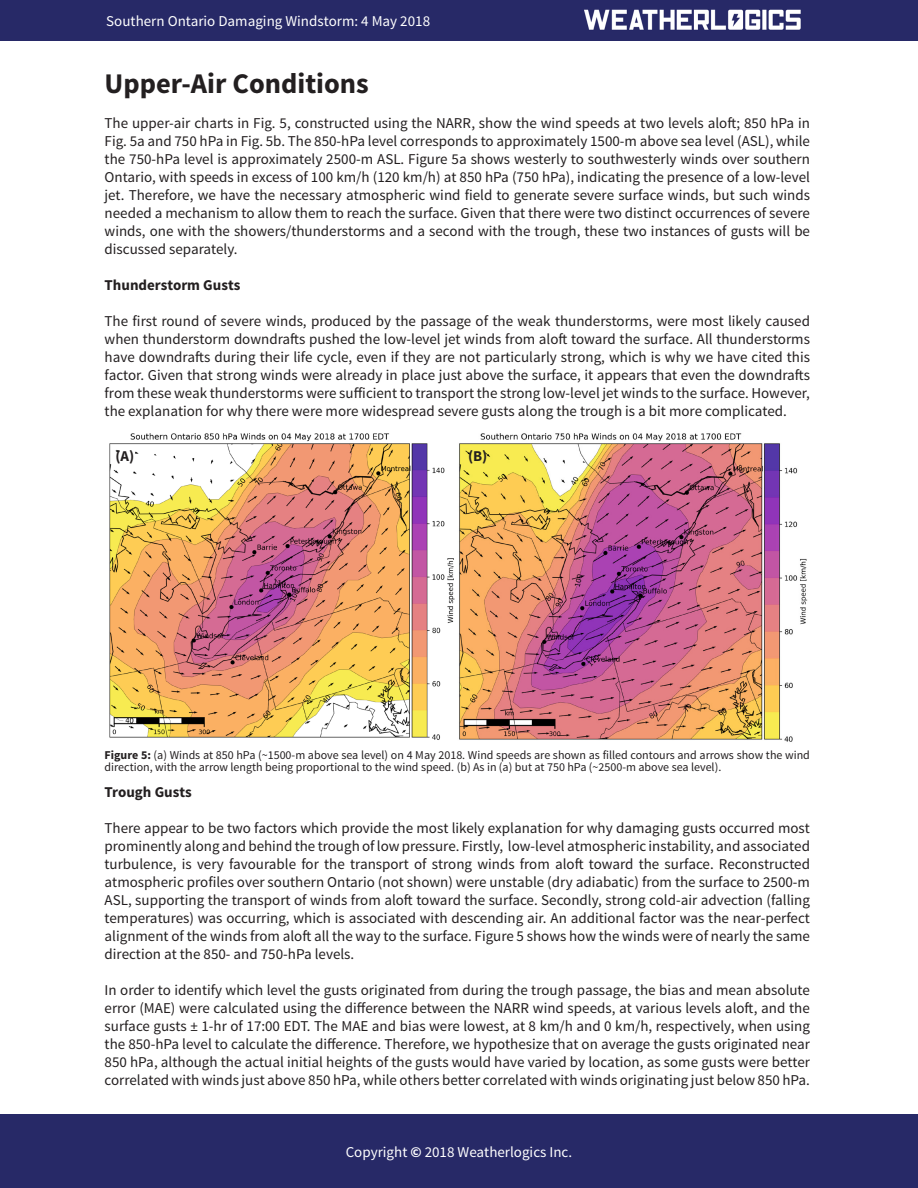
<style>
.page{position:relative;width:918px;height:1188px;background:#fff}
.page>*{position:absolute;margin:0;border:0;box-sizing:border-box;transform-origin:0 0}
.Small_Type{font:700 28.5px "Source Sans Pro";color:#231f20}
.Small_Type-2{font:15px/18px "Source Sans Pro";color:#231f20;text-align:justify}
.Small_Type-3{font:15px "Source Sans Pro";color:#fff}
.Small_Type-4{font:700 15px "Source Sans Pro";color:#231f20}
.Small_Type-5{font:12px/12px "Source Sans Pro";color:#231f20}
.s1{font-weight:700}
</style>
<div class="page">
<div style="left:0;top:1115px;width:918px;height:73px;background:#272967"></div>
<div style="left:0;top:0;width:918px;height:40px;background:#272967"></div>
<img style="left:584px;top:9px;width:217px;height:21px">
<img style="left:109px;top:433px;width:699px;height:309px">
<p class="Small_Type-3" style="left:106px;top:12px;width:325px">Southern Ontario Damaging Windstorm: 4 May 2018</p>
<p class="Small_Type" style="left:105px;top:66px;width:266px">Upper-Air Conditions</p>
<p class="Small_Type-2" style="left:105px;top:115px;width:707px">The upper-air charts in Fig. 5, constructed using the NARR, show the wind speeds at two levels aloft; 850 hPa in Fig. 5a and 750 hPa in Fig. 5b. The 850-hPa level corresponds to approximately 1500-m above sea level (ASL), while the 750-hPa level is approximately 2500-m ASL. Figure 5a shows westerly to southwesterly winds over southern Ontario, with speeds in excess of 100 km/h (120 km/h) at 850 hPa (750 hPa), indicating the presence of a low-level jet. Therefore, we have the necessary atmospheric wind field to generate severe surface winds, but such winds needed a mechanism to allow them to reach the surface. Given that there were two distinct occurrences of severe winds, one with the showers/thunderstorms and a second with the trough, these two instances of gusts will be discussed separately.</p>
<p class="Small_Type-4" style="left:105px;top:276px;width:137px">Thunderstorm Gusts</p>
<p class="Small_Type-2" style="left:105px;top:313px;width:707px">The first round of severe winds, produced by the passage of the weak thunderstorms, were most likely caused when thunderstorm downdrafts pushed the low-level jet winds from aloft toward the surface. All thunderstorms have downdrafts during their life cycle, even if they are not particularly strong, which is why we have cited this factor. Given that strong winds were already in place just above the surface, it appears that even the downdrafts from these weak thunderstorms were sufficient to transport the strong low-level jet winds to the surface. However, the explanation for why there were more widespread severe gusts along the trough is a bit more complicated.</p>
<p class="Small_Type-4" style="left:116px;top:447px;width:20px">(A)</p>
<p class="Small_Type-4" style="left:468px;top:447px;width:21px">(B)</p>
<p class="Small_Type-5" style="left:105px;top:749px;width:707px"><span class="s1">Figure 5:</span> (a) Winds at 850 hPa (~1500-m above sea level) on 4 May 2018. Wind speeds are shown as filled contours and arrows show the wind direction, with the arrow length being proportional to the wind speed. (b) As in (a) but at 750 hPa (~2500-m above sea level).</p>
<p class="Small_Type-4" style="left:105px;top:783px;width:89px">Trough Gusts</p>
<p class="Small_Type-2" style="left:105px;top:820px;width:707px">There appear to be two factors which provide the most likely explanation for why damaging gusts occurred most prominently along and behind the trough of low pressure. Firstly, low-level atmospheric instability, and associated turbulence, is very favourable for the transport of strong winds from aloft toward the surface. Reconstructed atmospheric profiles over southern Ontario (not shown) were unstable (dry adiabatic) from the surface to 2500-m ASL, supporting the transport of winds from aloft toward the surface. Secondly, strong cold-air advection (falling temperatures) was occurring, which is associated with descending air. An additional factor was the near-perfect alignment of the winds from aloft all the way to the surface. Figure 5 shows how the winds were of nearly the same direction at the 850- and 750-hPa levels.</p>
<p class="Small_Type-2" style="left:105px;top:982px;width:707px">In order to identify which level the gusts originated from during the trough passage, the bias and mean absolute error (MAE) were calculated using the difference between the NARR wind speeds, at various levels aloft, and the surface gusts ± 1-hr of 17:00 EDT. The MAE and bias were lowest, at 8 km/h and 0 km/h, respectively, when using the 850-hPa level to calculate the difference. Therefore, we hypothesize that on average the gusts originated near 850 hPa, although the actual initial heights of the gusts would have varied by location, as some gusts were better correlated with winds just above 850 hPa, while others better correlated with winds originating just below 850 hPa.</p>
<p class="Small_Type-3" style="left:346px;top:1143px;width:228px">Copyright <span class="s1">©</span> 2018 Weatherlogics Inc.</p>
</div>
